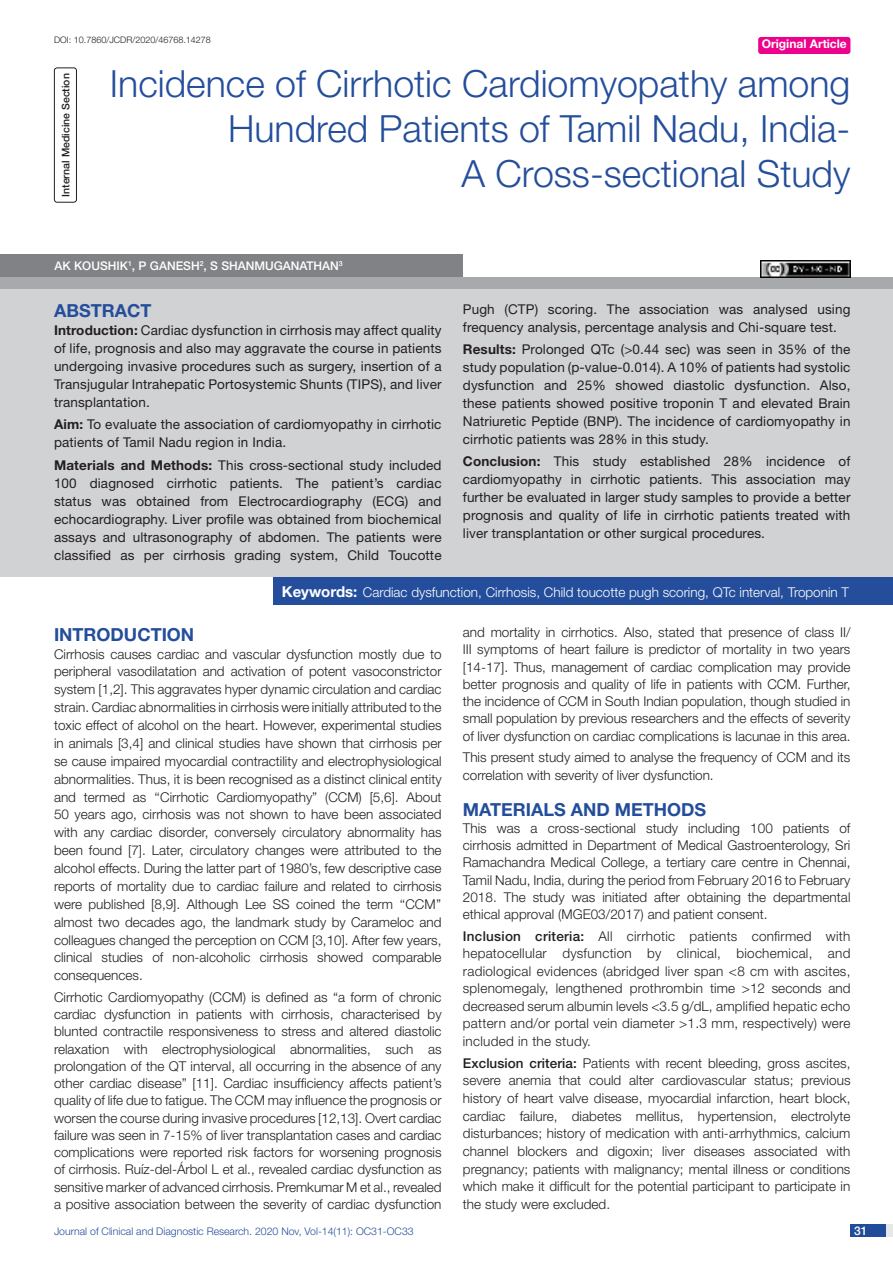
<style>
.page{position:relative;width:893px;height:1263px;background:#fff}
.page>*{position:absolute;margin:0;border:0;box-sizing:border-box;transform-origin:0 0}
.t1{font:300 37.5px/45px "Helvetica Neue";color:#244e9b;text-align:right}
.Heading{font:700 18px "Helvetica Neue";color:#244e9b}
.Abstract_head{font:700 18px "Helvetica Neue";color:#244e9b}
.Body_text{font:300 13.5px/17.2px "Helvetica Neue";color:#231f20;text-align:justify}
.Abstract_Text{font:13.5px/18px "Helvetica Neue";letter-spacing:.01em;color:#231f20;text-align:justify}
.Key_words{font:300 13.5px "Helvetica Neue";color:#fff}
.Author{font:500 12px "Helvetica Neue";color:#fff}
.t2{font:700 12px "Helvetica Neue";color:#fff}
.t3{font:300 10.5px "Helvetica Neue";color:#244e9b}
.section{font:500 10.5px "Helvetica Neue";color:#231f20}
.DOI{font:300 9px "Helvetica Neue";color:#231f20}
.s1{font-weight:700}
.s2{font-weight:700;font-size:15px}
.s3{font-weight:500}
</style>
<div class="page">
<div style="left:850px;top:1224px;width:43px;height:13px;background:#e6e7e9"></div>
<div style="left:850px;top:1224px;width:35px;height:13px;background:#214c99"></div>
<div style="left:758px;top:37px;width:92px;height:17px;background:#ed028c;border-radius:3px"></div>
<div style="left:54px;top:67px;width:23px;height:136px;border:1px solid #231f20;border-radius:3px"></div>
<div style="left:0;top:277px;width:893px;height:12px;background:#a8a9ad"></div>
<div style="left:0;top:254px;width:463px;height:23px;background:#808285"></div>
<div style="left:0;top:289px;width:893px;height:288px;background:#d1d2d4"></div>
<div style="left:274px;top:577px;width:619px;height:28px;background:#244e9b"></div>
<img style="left:760px;top:260px;width:90px;height:17px">
<p class="DOI" style="left:54px;top:35px;width:158px">DOI: 10.7860/JCDR/2020/46768.14278</p>
<p class="t2" style="left:762px;top:37px;width:87px">Original Article</p>
<p class="section" style="left:60px;top:197px;width:125px;rotate:-90deg">Internal Medicine Section</p>
<p class="t1" style="left:110px;top:60px;width:742px">Incidence of Cirrhotic Cardiomyopathy among<br>Hundred Patients of Tamil Nadu, India-<br>A Cross-sectional Study</p>
<p class="Author" style="left:54px;top:259px;width:290px">AK KOUSHIK<sup>1</sup>, P GANESH<sup>2</sup>, S SHANMUGANATHAN<sup>3</sup></p>
<p class="Abstract_head" style="left:54px;top:300px;width:99px">ABSTRACT</p>
<p class="Abstract_Text" style="left:54px;top:321px;width:389px"><span class="s1">Introduction:</span> Cardiac dysfunction in cirrhosis may affect quality of life, prognosis and also may aggravate the course in patients undergoing invasive procedures such as surgery, insertion of a Transjugular Intrahepatic Portosystemic Shunts (TIPS), and liver transplantation.</p>
<p class="Abstract_Text" style="left:54px;top:415px;width:389px"><span class="s1">Aim:</span> To evaluate the association of cardiomyopathy in cirrhotic patients of Tamil Nadu region in India.</p>
<p class="Abstract_Text" style="left:54px;top:456px;width:389px"><span class="s1">Materials and Methods:</span> This cross-sectional study included 100 diagnosed cirrhotic patients. The patient’s cardiac status was obtained from Electrocardiography (ECG) and echocardiography. Liver profile was obtained from biochemical assays and ultrasonography of abdomen. The patients were classified as per cirrhosis grading system, Child Toucotte</p>
<p class="Abstract_Text" style="left:463px;top:300px;width:389px">Pugh (CTP) scoring. The association was analysed using frequency analysis, percentage analysis and Chi-square test.</p>
<p class="Abstract_Text" style="left:463px;top:340px;width:389px"><span class="s1">Results:</span> Prolonged QTc (&gt;0.44 sec) was seen in 35% of the study population (p-value-0.014). A 10% of patients had systolic dysfunction and 25% showed diastolic dysfunction. Also, these patients showed positive troponin T and elevated Brain Natriuretic Peptide (BNP). The incidence of cardiomyopathy in cirrhotic patients was 28% in this study.</p>
<p class="Abstract_Text" style="left:463px;top:452px;width:389px"><span class="s1">Conclusion:</span> This study established 28% incidence of cardiomyopathy in cirrhotic patients. This association may further be evaluated in larger study samples to provide a better prognosis and quality of life in cirrhotic patients treated with liver transplantation or other surgical procedures.</p>
<p class="Key_words" style="left:282px;top:584px;width:569px"><span class="s2">Keywords:</span> Cardiac dysfunction, Cirrhosis, Child toucotte pugh scoring, QTc interval, Troponin T</p>
<p class="Heading" style="left:54px;top:623px;width:142px">INTRODUCTION</p>
<p class="Body_text" style="left:54px;top:644px;width:389px;line-height:17.9px">Cirrhosis causes cardiac and vascular dysfunction mostly due to peripheral vasodilatation and activation of potent vasoconstrictor system [1,2]. This aggravates hyper dynamic circulation and cardiac strain. Cardiac abnormalities in cirrhosis were initially attributed to the toxic effect of alcohol on the heart. However, experimental studies in animals [3,4] and clinical studies have shown that cirrhosis per se cause impaired myocardial contractility and electrophysiological abnormalities. Thus, it is been recognised as a distinct clinical entity and termed as ‘‘Cirrhotic Cardiomyopathy” (CCM) [5,6]. About 50 years ago, cirrhosis was not shown to have been associated with any cardiac disorder, conversely circulatory abnormality has been found [7]. Later, circulatory changes were attributed to the alcohol effects. During the latter part of 1980’s, few descriptive case reports of mortality due to cardiac failure and related to cirrhosis were published [8,9]. Although Lee SS coined the term ‘‘CCM’’ almost two decades ago, the landmark study by Carameloc and colleagues changed the perception on CCM [3,10]. After few years, clinical studies of non-alcoholic cirrhosis showed comparable consequences.</p>
<p class="Body_text" style="left:54px;top:988px;width:389px">Cirrhotic Cardiomyopathy (CCM) is defined as “a form of chronic cardiac dysfunction in patients with cirrhosis, characterised by blunted contractile responsiveness to stress and altered diastolic relaxation with electrophysiological abnormalities, such as prolongation of the QT interval, all occurring in the absence of any other cardiac disease” [11]. Cardiac insufficiency affects patient’s quality of life due to fatigue. The CCM may influence the prognosis or worsen the course during invasive procedures [12,13]. Overt cardiac failure was seen in 7-15% of liver transplantation cases and cardiac complications were reported risk factors for worsening prognosis of cirrhosis. Ruíz-del-Árbol L et al., revealed cardiac dysfunction as sensitive marker of advanced cirrhosis. Premkumar M et al., revealed a positive association between the severity of cardiac dysfunction</p>
<p class="Body_text" style="left:463px;top:623px;width:389px">and mortality in cirrhotics. Also, stated that presence of class II/ III symptoms of heart failure is predictor of mortality in two years [14-17]. Thus, management of cardiac complication may provide better prognosis and quality of life in patients with CCM. Further, the incidence of CCM in South Indian population, though studied in small population by previous researchers and the effects of severity of liver dysfunction on cardiac complications is lacunae in this area.</p>
<p class="Body_text" style="left:463px;top:748px;width:389px">This present study aimed to analyse the frequency of CCM and its correlation with severity of liver dysfunction.</p>
<p class="Heading" style="left:463px;top:798px;width:245px">MATERIALS AND METHODS</p>
<p class="Body_text" style="left:463px;top:819px;width:389px">This was a cross-sectional study including 100 patients of cirrhosis admitted in Department of Medical Gastroenterology, Sri Ramachandra Medical College, a tertiary care centre in Chennai, Tamil Nadu, India, during the period from February 2016 to February 2018. The study was initiated after obtaining the departmental ethical approval (MGE03/2017) and patient consent.</p>
<p class="Body_text" style="left:463px;top:927px;width:389px"><span class="s3">Inclusion criteria:</span> All cirrhotic patients confirmed with hepatocellular dysfunction by clinical, biochemical, and radiological evidences (abridged liver span &lt;8 cm with ascites, splenomegaly, lengthened prothrombin time &gt;12 seconds and decreased serum albumin levels &lt;3.5 g/dL, amplified hepatic echo pattern and/or portal vein diameter &gt;1.3 mm, respectively) were included in the study.</p>
<p class="Body_text" style="left:463px;top:1054px;width:389px;line-height:17.7px"><span class="s3">Exclusion criteria:</span> Patients with recent bleeding, gross ascites, severe anemia that could alter cardiovascular status; previous history of heart valve disease, myocardial infarction, heart block, cardiac failure, diabetes mellitus, hypertension, electrolyte disturbances; history of medication with anti-arrhythmics, calcium channel blockers and digoxin; liver diseases associated with pregnancy; patients with malignancy; mental illness or conditions which make it difficult for the potential participant to participate in the study were excluded.</p>
<p class="t3" style="left:54px;top:1225px;width:361px">Journal of Clinical and Diagnostic Research. 2020 Nov, Vol-14(11): OC31-OC33</p>
<p class="Author" style="left:854px;top:1223px;width:15px">31</p>
</div>
